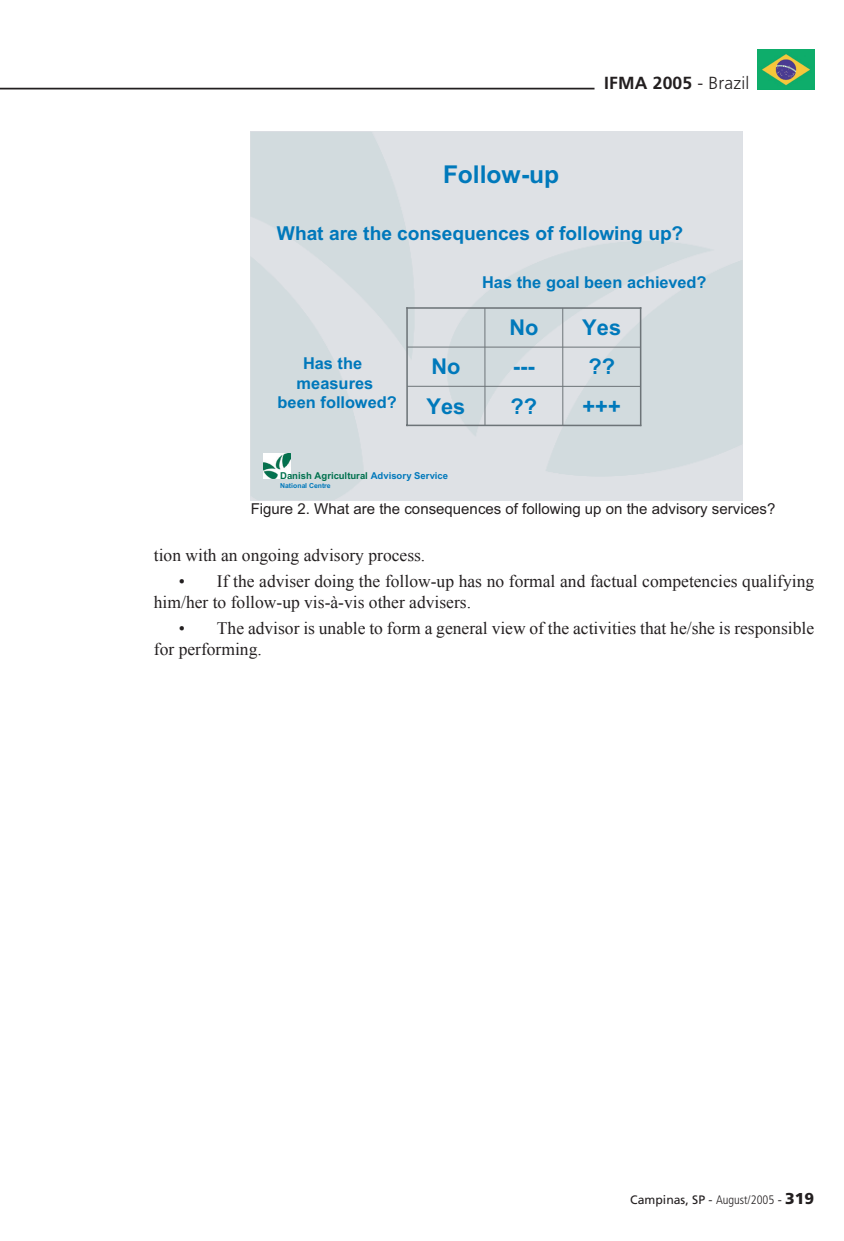
<style>
.page{position:relative;width:844px;height:1241px;background:#fff}
.page>*{position:absolute;margin:0;border:0;box-sizing:border-box;transform-origin:0 0}
.t1{font:700 24.5px "Arial";color:#0079bb}
.t2{font:700 21.7px "Arial";color:#0079bb}
.t3{font:700 19.07px "Arial";color:#0078bb}
.t4{font:17.5px/21px "Times New Roman";color:#231f20}
.t5{font:700 17.5px "Frutiger";letter-spacing:.01em;color:#231f20}
.t6{font:700 16.45px/19.6px "Arial";color:#0078bb;text-align:center}
.t7{font:15.05px "Arial";color:#231f20}
.t8{font:12.25px "Frutiger";color:#231f20}
.t9{font:700 9.45px "Arial";color:#00714e}
.t10{font:700 6.83px "Arial";letter-spacing:-.005em;color:#0078bb}
.s1{font-weight:300}
.s2{color:#0078bb}
.s3{font-weight:300;font-stretch:condensed}
.s4{font-weight:900;font-size:15.75px}
</style>
<div class="page">
<hr style="left:0;top:88px;width:594px;height:1px;background:#231f20">
<img style="left:757px;top:50px;width:57px;height:39px">
<img style="left:251px;top:131px;width:491px;height:369px">
<img style="left:263px;top:453px;width:27px;height:25px">
<hr style="left:407px;top:307px;width:233px;height:2px;background:#6d7478">
<hr style="left:407px;top:346px;width:233px;height:1px;background:#6d7478">
<hr style="left:407px;top:386px;width:233px;height:1px;background:#6d7478">
<hr style="left:407px;top:424px;width:233px;height:2px;background:#6d7478">
<hr style="left:406px;top:308px;width:2px;height:117px;background:#6d7478">
<hr style="left:484px;top:308px;width:1px;height:117px;background:#6d7478">
<hr style="left:562px;top:308px;width:1px;height:117px;background:#6d7478">
<hr style="left:639px;top:308px;width:2px;height:117px;background:#6d7478">
<h1 class="t1" style="left:443px;top:158px;width:118px">Follow-up</h1>
<p class="t5" style="left:604px;top:73px;width:146px">IFMA 2005 <span class="s1">- Brazil</span></p>
<p class="t3" style="left:277px;top:221px;width:408px">What are the consequences of following up?</p>
<p class="t6" style="left:482px;top:273px;width:226px">Has the goal been achieved?</p>
<p class="t6" style="left:277px;top:354px;width:121px">Has the measures been followed?</p>
<p class="t2" style="left:509px;top:313px;width:31px">No</p>
<p class="t2" style="left:582px;top:313px;width:40px">Yes</p>
<p class="t2" style="left:431px;top:352px;width:31px">No</p>
<p class="t2" style="left:513px;top:352px;width:23px">---</p>
<p class="t2" style="left:588px;top:352px;width:28px">??</p>
<p class="t2" style="left:426px;top:391px;width:40px">Yes</p>
<p class="t2" style="left:510px;top:391px;width:28px">??</p>
<p class="t2" style="left:582px;top:391px;width:40px">+++</p>
<p class="t9" style="left:280px;top:469px;width:169px">Danish Agricultural <span class="s2">Advisory Service</span></p>
<p class="t10" style="left:280px;top:481px;width:52px">National Centre</p>
<p class="t7" style="left:251px;top:499px;width:526px">Figure 2. What are the consequences of following up on the advisory services?</p>
<p class="t4" style="left:154px;top:544px;width:273px">tion with an ongoing advisory process.</p>
<p class="t4" style="left:154px;top:570px;width:661px;text-indent:25px">• If the adviser doing the follow-up has no formal and factual competencies qualifying him/her to follow-up vis-à-vis other advisers.</p>
<p class="t4" style="left:154px;top:617px;width:661px;text-indent:25px">• The advisor is unable to form a general view of the activities that he/she is responsible for performing.</p>
<p class="t8" style="left:630px;top:1191px;width:184px">Campinas, SP - <span class="s3">August/2005</span> - <span class="s4">319</span></p>
</div>
